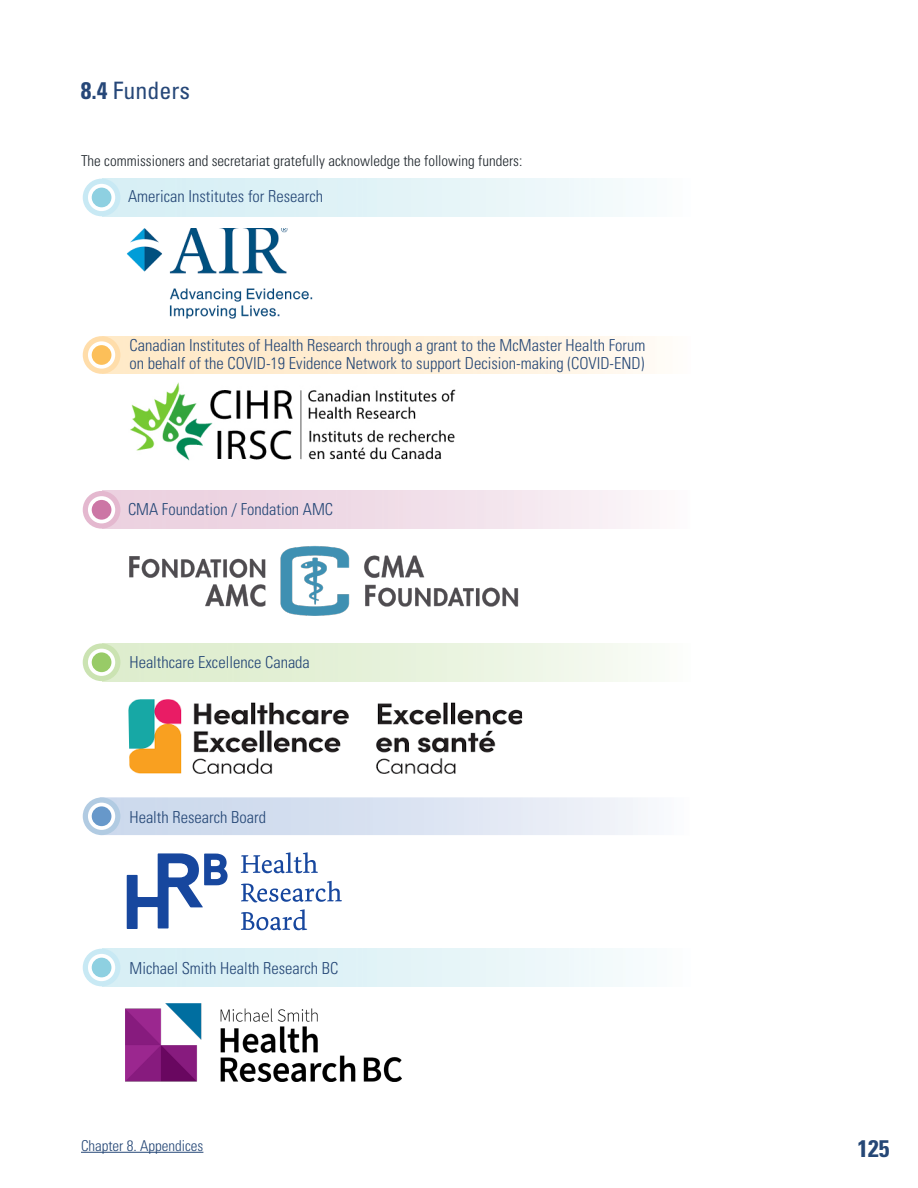
<style>
.page{position:relative;width:918px;height:1188px;background:#fff}
.page>*{position:absolute;margin:0;border:0;box-sizing:border-box;transform-origin:0 0}
.t1{font:condensed 24px "Univers LT Std";color:#264778}
.t2{font:700 condensed 24px "Univers";color:#254776}
.t3{font:300 condensed 16.5px/18px "Univers";color:#254776}
.t4{font:300 condensed 15px "Univers";color:#1e252b}
.t5{font:300 condensed 15px "Univers";color:#254776}
.s1{font-family:"Univers";font-weight:700}
</style>
<div class="page">
<hr style="left:81px;top:1152px;width:122px;height:1px;background:#254776">
<svg style="left:83px;top:179px;width:37px;height:37px"></svg>
<svg style="left:83px;top:949px;width:37px;height:37px"></svg>
<svg style="left:83px;top:336px;width:37px;height:38px"></svg>
<svg style="left:83px;top:491px;width:37px;height:38px"></svg>
<img style="left:127px;top:228px;width:186px;height:91px">
<img style="left:128px;top:699px;width:395px;height:75px">
<img style="left:125px;top:1004px;width:276px;height:77px">
<svg style="left:83px;top:797px;width:37px;height:38px"></svg>
<svg style="left:83px;top:643px;width:37px;height:38px"></svg>
<img style="left:130px;top:383px;width:326px;height:78px">
<svg style="left:127px;top:853px;width:101px;height:76px"></svg>
<svg style="left:241px;top:909px;width:66px;height:21px"></svg>
<svg style="left:241px;top:881px;width:101px;height:21px"></svg>
<svg style="left:241px;top:852px;width:77px;height:21px"></svg>
<img style="left:129px;top:546px;width:390px;height:70px">
<h1 class="t1" style="left:81px;top:75px;width:111px"><span class="s1">8.4</span> Funders</h1>
<p class="t4" style="left:81px;top:151px;width:443px">The commissioners and secretariat gratefully acknowledge the following funders:</p>
<p class="t3" style="left:128px;top:187px;width:197px">American Institutes for Research</p>
<p class="t3" style="left:130px;top:336px;width:517px">Canadian Institutes of Health Research through a grant to the McMaster Health Forum on behalf of the COVID-19 Evidence Network to support Decision-making (COVID-END)</p>
<p class="t3" style="left:128px;top:501px;width:207px">CMA Foundation / Fondation AMC</p>
<p class="t3" style="left:130px;top:654px;width:182px">Healthcare Excellence Canada</p>
<p class="t3" style="left:130px;top:809px;width:138px">Health Research Board</p>
<p class="t3" style="left:130px;top:959px;width:210px">Michael Smith Health Research BC</p>
<p class="t5" style="left:81px;top:1136px;width:124px">Chapter 8. Appendices</p>
<h1 class="t2" style="left:858px;top:1134px;width:33px">125</h1>
</div>
